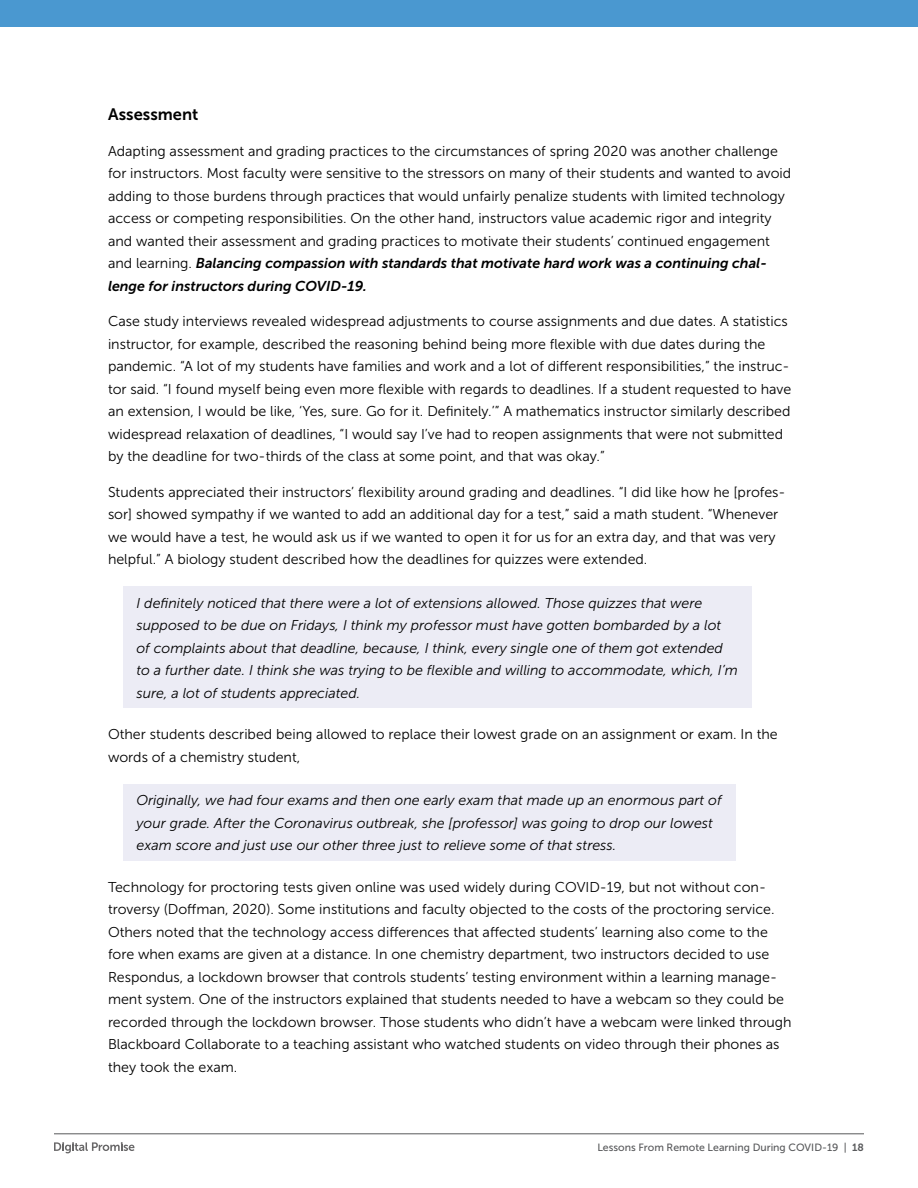
<style>
.page{position:relative;width:918px;height:1188px;background:#fff}
.page>*{position:absolute;margin:0;border:0;box-sizing:border-box;transform-origin:0 0}
.t1{font:16.5px "Museo Sans 700";color:#000}
.t2{font:14.25px/22.5px "Museo Sans 300";color:#000}
.t3{font:italic 14.25px "Museo Sans 300";color:#000}
.t4{font:10.5px "Museo Sans 500";color:#58595b}
.s1{font-family:"Museo Sans 700";font-style:italic}
.s2{font-family:"Museo Sans 700"}
</style>
<div class="page">
<hr style="left:54px;top:1134px;width:810px;height:1px;background:#58595b">
<div style="left:0;top:0;width:918px;height:27px;background:#4a98d0"></div>
<svg style="left:54px;top:1142px;width:80px;height:11px"></svg>
<div style="left:123px;top:586px;width:628px;height:122px;background:#ececf5"></div>
<div style="left:123px;top:784px;width:612px;height:76px;background:#ececf5"></div>
<p class="t1" style="left:108px;top:105px;width:92px">Assessment</p>
<p class="t2" style="left:108px;top:140px;width:685px">Adapting assessment and grading practices to the circumstances of spring 2020 was another challenge for instructors. Most faculty were sensitive to the stressors on many of their students and wanted to avoid adding to those burdens through practices that would unfairly penalize students with limited technology access or competing responsibilities. On the other hand, instructors value academic rigor and integrity and wanted their assessment and grading practices to motivate their students’ continued engagement and learning. <span class="s1">Balancing compassion with standards that motivate hard work was a continuing chal&shy;lenge for instructors during COVID-19.</span></p>
<p class="t2" style="left:108px;top:310px;width:685px">Case study interviews revealed widespread adjustments to course assignments and due dates. A statistics instructor, for example, described the reasoning behind being more fexible with due dates during the pandemic. “A lot of my students have families and work and a lot of diferent responsibilities,” the instruc&shy;tor said. “I found myself being even more fexible with regards to deadlines. If a student requested to have an extension, I would be like, ‘Yes, sure. Go for it. Defnitely.’” A mathematics instructor similarly described widespread relaxation of deadlines, “I would say I’ve had to reopen assignments that were not submitted by the deadline for two-thirds of the class at some point, and that was okay.”</p>
<p class="t2" style="left:108px;top:481px;width:679px">Students appreciated their instructors’ fexibility around grading and deadlines. “I did like how he [profes&shy;sor] showed sympathy if we wanted to add an additional day for a test,” said a math student. “Whenever we would have a test, he would ask us if we wanted to open it for us for an extra day, and that was very helpful.” A biology student described how the deadlines for quizzes were extended.</p>
<p class="t3" style="left:136px;top:595px;width:567px">I defnitely noticed that there were a lot of extensions allowed. Those quizzes that were</p>
<p class="t3" style="left:136px;top:618px;width:586px">supposed to be due on Fridays, I think my professor must have gotten bombarded by a lot</p>
<p class="t3" style="left:136px;top:640px;width:588px">of complaints about that deadline, because, I think, every single one of them got extended</p>
<p class="t3" style="left:136px;top:663px;width:603px">to a further date. I think she was trying to be fexible and willing to accommodate, which, I’m</p>
<p class="t3" style="left:136px;top:685px;width:225px">sure, a lot of students appreciated.</p>
<p class="t2" style="left:108px;top:723px;width:671px">Other students described being allowed to replace their lowest grade on an assignment or exam. In the words of a chemistry student,</p>
<p class="t3" style="left:136px;top:793px;width:588px">Originally, we had four exams and then one early exam that made up an enormous part of</p>
<p class="t3" style="left:136px;top:815px;width:578px">your grade. After the Coronavirus outbreak, she [professor] was going to drop our lowest</p>
<p class="t3" style="left:136px;top:838px;width:481px">exam score and just use our other three just to relieve some of that stress.</p>
<p class="t2" style="left:108px;top:876px;width:685px">Technology for proctoring tests given online was used widely during COVID-19, but not without con&shy;troversy (Dofman, 2020). Some institutions and faculty objected to the costs of the proctoring service.<br>Others noted that the technology access diferences that afected students’ learning also come to the fore when exams are given at a distance. In one chemistry department, two instructors decided to use Respondus, a lockdown browser that controls students’ testing environment within a learning manage&shy;ment system. One of the instructors explained that students needed to have a webcam so they could be recorded through the lockdown browser. Those students who didn’t have a webcam were linked through Blackboard Collaborate to a teaching assistant who watched students on video through their phones as they took the exam.</p>
<p class="t4" style="left:597px;top:1142px;width:268px">Lessons From Remote Learning During COVID-19 | <span class="s2">18</span></p>
</div>
